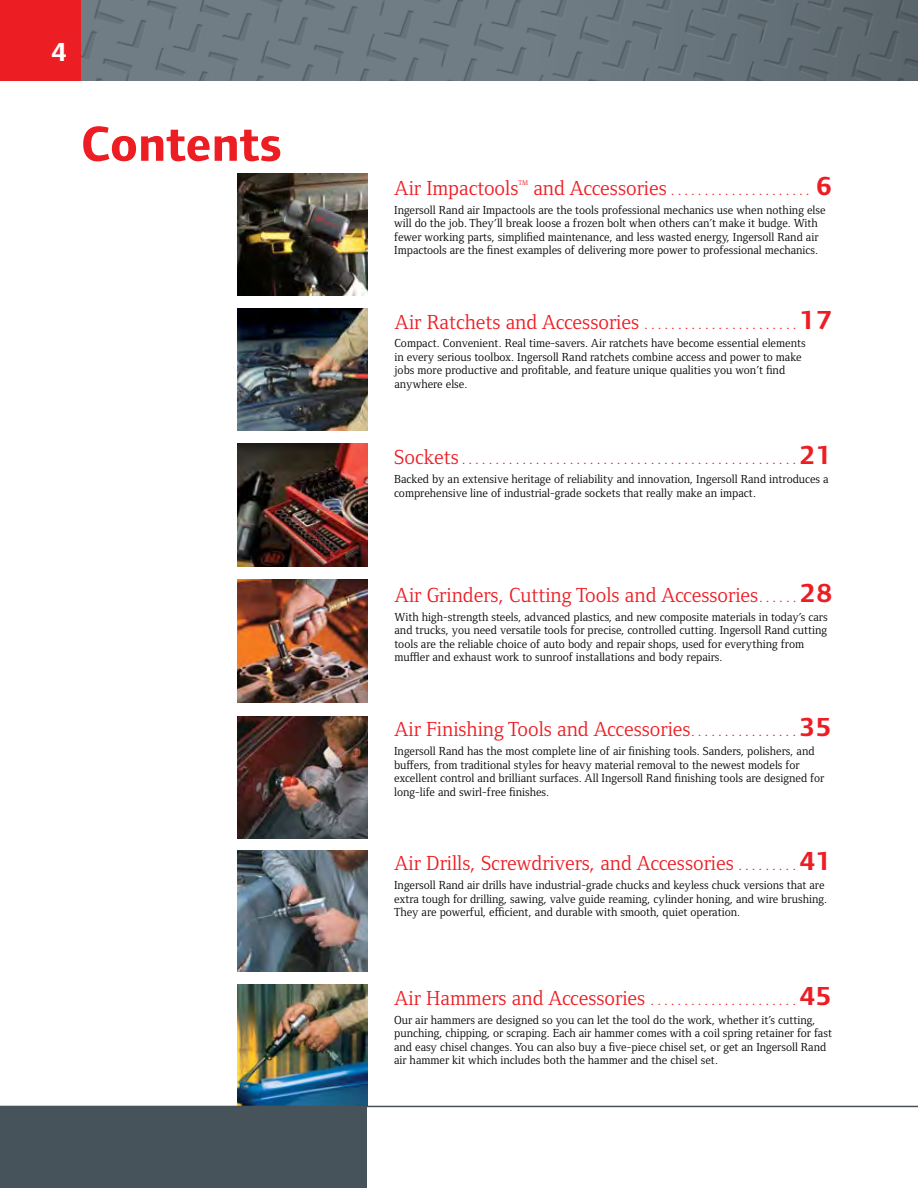
<style>
.page{position:relative;width:918px;height:1188px;background:#fff}
.page>*{position:absolute;margin:0;border:0;box-sizing:border-box;transform-origin:0 0}
.t1{font:700 51px "Foundry Form Sans";color:#ed1d24}
.t2{font:700 27px "Foundry Form Sans";color:#fff}
.t3{font:21px "Foundry Form Serif";color:#ed1d24}
.t4{font:15px "Foundry Form Serif";color:#ed1d24}
.t5{font:12px/13.5px "Foundry Form Serif";color:#000}
.t6{font:7.05px "Foundry Form Serif";color:#ed1d24}
.s1{font-size:21px}
.s2{font-family:"Foundry Form Sans";font-weight:700;font-size:27px}
.s3{font-size:15px}
</style>
<div class="page">
<img style="left:81px;top:0;width:837px;height:81px">
<div style="left:0;top:0;width:81px;height:81px;background:#ed1d24"></div>
<div style="left:0;top:1107px;width:367px;height:81px;background:#46535b"></div>
<img style="left:238px;top:308px;width:130px;height:123px">
<img style="left:238px;top:173px;width:129px;height:123px">
<img style="left:237px;top:579px;width:130px;height:124px">
<img style="left:237px;top:716px;width:130px;height:123px">
<img style="left:237px;top:850px;width:130px;height:121px">
<img style="left:237px;top:985px;width:130px;height:121px">
<img style="left:238px;top:444px;width:129px;height:122px">
<hr style="left:0;top:1106px;width:918px;height:1px;background:#46535b">
<h2 class="t2" style="left:51px;top:36px;width:18px">4</h2>
<h1 class="t1" style="left:81px;top:114px;width:202px">Contents</h1>
<h3 class="t3" style="left:394px;top:176px;width:126px">Air Impactools</h3>
<p class="t6" style="left:518px;top:179px;width:11px">TM</p>
<p class="t4" style="left:533px;top:182px;width:300px"><span class="s1">and Accessories</span>..................... <span class="s2">6</span></p>
<p class="t5" style="left:394px;top:203px;width:433px">Ingersoll Rand air Impactools are the tools professional mechanics use when nothing else will do the job. They’ll break loose a frozen bolt when others can’t make it budge. With fewer working parts, simplified maintenance, and less wasted energy, Ingersoll Rand air Impactools are the finest examples of delivering more power to professional mechanics.</p>
<h3 class="t3" style="left:395px;top:310px;width:439px">Air Ratchets and Accessories <span class="s3">.......................</span><span class="s2">17</span></h3>
<p class="t5" style="left:395px;top:337px;width:413px">Compact. Convenient. Real time-savers. Air ratchets have become essential elements in every serious toolbox. Ingersoll Rand ratchets combine access and power to make jobs more productive and profitable, and feature unique qualities you won’t find anywhere else.</p>
<p class="t4" style="left:394px;top:451px;width:439px"><span class="s1">Sockets</span>..................................................<span class="s2">21</span></p>
<p class="t5" style="left:394px;top:472px;width:436px">Backed by an extensive heritage of reliability and innovation, Ingersoll Rand introduces a comprehensive line of industrial-grade sockets that really make an impact.</p>
<h3 class="t3" style="left:395px;top:583px;width:439px">Air Grinders, Cutting Tools and Accessories<span class="s3">. . . . . .</span> <span class="s2">28</span></h3>
<p class="t5" style="left:395px;top:610px;width:435px">With high-strength steels, advanced plastics, and new composite materials in today’s cars and trucks, you need versatile tools for precise, controlled cutting. Ingersoll Rand cutting tools are the reliable choice of auto body and repair shops, used for everything from muffler and exhaust work to sunroof installations and body repairs.</p>
<h3 class="t3" style="left:394px;top:718px;width:440px">Air Finishing Tools and Accessories<span class="s3">. . . . . . . . . . . . . . . .</span> <span class="s2">35</span></h3>
<p class="t5" style="left:394px;top:744px;width:432px">Ingersoll Rand has the most complete line of air finishing tools. Sanders, polishers, and buffers, from traditional styles for heavy material removal to the newest models for excellent control and brilliant surfaces. All Ingersoll Rand finishing tools are designed for long-life and swirl-free finishes.</p>
<h3 class="t3" style="left:394px;top:852px;width:440px">Air Drills, Screwdrivers, and Accessories <span class="s3">. . . . . . . . .</span> <span class="s2">41</span></h3>
<p class="t5" style="left:394px;top:879px;width:434px">Ingersoll Rand air drills have industrial-grade chucks and keyless chuck versions that are extra tough for drilling, sawing, valve guide reaming, cylinder honing, and wire brushing.<br>They are powerful, efficient, and durable with smooth, quiet operation.</p>
<h3 class="t3" style="left:394px;top:986px;width:440px">Air Hammers and Accessories <span class="s3">......................</span><span class="s2">45</span></h3>
<p class="t5" style="left:394px;top:1013px;width:439px">Our air hammers are designed so you can let the tool do the work, whether it’s cutting, punching, chipping, or scraping. Each air hammer comes with a coil spring retainer for fast and easy chisel changes. You can also buy a five-piece chisel set, or get an Ingersoll Rand air hammer kit which includes both the hammer and the chisel set.</p>
</div>
